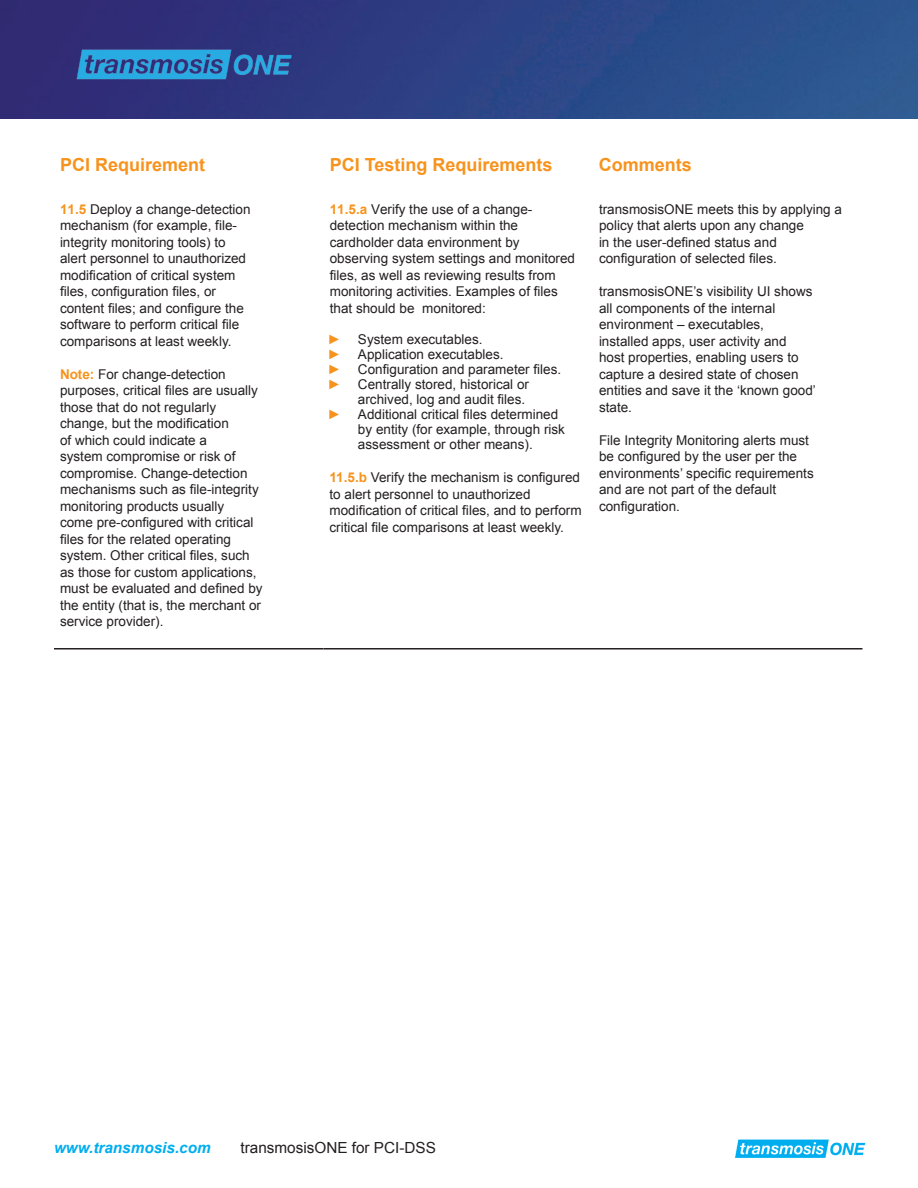
<style>
.page{position:relative;width:918px;height:1188px;background:#fff}
.page>*{position:absolute;margin:0;border:0;box-sizing:border-box;transform-origin:0 0}
.t1{font:700 18px "Arial";color:#f7931d}
.t2{font:15.3px "Arial";color:#231f20}
.t3{font:italic 700 15.3px "Arial";color:#00aeef}
.t4{font:13.5px/16.5px "Arial";color:#231f20}
.s1{font-weight:700;color:#f7931d}
.s2{font-family:"Arial Narrow";color:#f7931d}
.s3{font-style:inherit}
</style>
<div class="page">
<img style="left:0;top:0;width:918px;height:118px">
<img style="left:68px;top:38px;width:230px;height:59px">
<img style="left:735px;top:1139px;width:131px;height:19px">
<hr style="left:324px;top:648px;width:269px;height:2px;background:#231f20">
<hr style="left:593px;top:648px;width:270px;height:2px;background:#231f20">
<hr style="left:54px;top:648px;width:270px;height:2px;background:#231f20">
<h1 class="t1" style="left:60px;top:153px;width:147px">PCI Requirement</h1>
<h1 class="t1" style="left:599px;top:153px;width:95px">Comments</h1>
<p class="t4" style="left:60px;top:201px;width:192px"><span class="s1">11.5</span> Deploy a change-detection mechanism (for example, file&shy;integrity monitoring tools) to alert personnel to unauthorized modification of critical system files, configuration files, or content files; and configure the software to perform critical file comparisons at least weekly.</p>
<p class="t4" style="left:60px;top:366px;width:204px"><span class="s1">Note:</span> For change-detection purposes, critical files are usually those that do not regularly change, but the modification<br>of which could indicate a<br>system compromise or risk of compromise. Change-detection mechanisms such as file-integrity monitoring products usually<br>come pre-configured with critical files for the related operating system. Other critical files, such as those for custom applications, must be evaluated and defined by the entity (that is, the merchant or service provider).</p>
<h1 class="t1" style="left:330px;top:153px;width:224px">PCI Testing Requirements</h1>
<p class="t4" style="left:330px;top:201px;width:247px"><span class="s1">11.5.a</span> Verify the use of a change&shy;detection mechanism within the cardholder data environment by observing system settings and monitored files, as well as reviewing results from monitoring activities. Examples of files that should be monitored:</p>
<p class="t4" style="left:330px;top:331px;width:155px"><span class="s2">►</span> System executables.</p>
<p class="t4" style="left:330px;top:346px;width:176px"><span class="s2">►</span> Application executables.</p>
<p class="t4" style="left:330px;top:361px;width:233px"><span class="s2">►</span> Configuration and parameter files.</p>
<p class="t4" style="left:330px;top:376px;width:201px"><span class="s2">►</span> Centrally stored, historical or</p>
<p class="t4" style="left:358px;top:391px;width:169px">archived, log and audit files.</p>
<p class="t4" style="left:330px;top:406px;width:230px"><span class="s2">►</span> Additional critical files determined</p>
<p class="t4" style="left:358px;top:421px;width:209px">by entity (for example, through risk</p>
<p class="t4" style="left:358px;top:436px;width:176px">assessment or other means).</p>
<p class="t4" style="left:330px;top:469px;width:254px"><span class="s1">11.5.b</span> Verify the mechanism is configured to alert personnel to unauthorized modification of critical files, and to perform critical file comparisons at least weekly.</p>
<p class="t4" style="left:599px;top:201px;width:245px">transmosisONE meets this by applying a policy that alerts upon any change<br>in the user-defined status and configuration of selected files.</p>
<p class="t4" style="left:599px;top:283px;width:218px">transmosisONE’s visibility UI shows all components of the internal environment – executables, installed apps, user activity and<br>host properties, enabling users to capture a desired state of chosen entities and save it the ‘known good’ state.</p>
<p class="t4" style="left:599px;top:432px;width:216px">File Integrity Monitoring alerts must be configured by the user per the environments’ specific requirements and are not part of the default configuration.</p>
<p class="t3" style="left:54px;top:1137px;width:158px">www.transmosis.com</p>
<p class="t2" style="left:240px;top:1137px;width:197px">transmosisONE for PC<span class="s3">I-</span>DSS</p>
</div>
